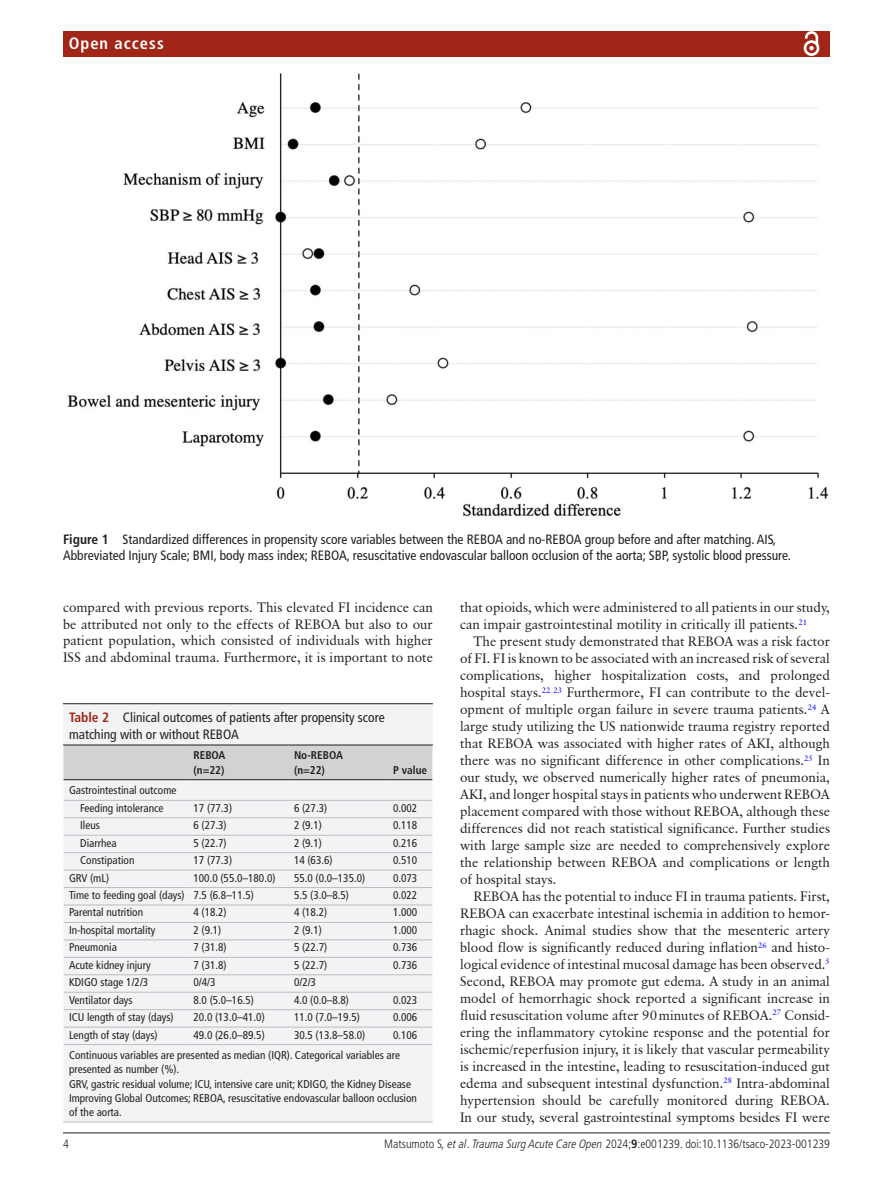
<style>
.page{position:relative;width:893px;height:1191px;background:#fff}
.page>*{position:absolute;margin:0;border:0;box-sizing:border-box;transform-origin:0 0}
.t1{font:700 condensed 16.5px "Frutiger LT Std";letter-spacing:.065em;color:#fff}
.t2{font:13.5px/17px "Classical Garamond BT";color:#231f20;text-align:justify}
.t3{font:condensed 13.5px/16.5px "Frutiger LT Pro";color:#231f20}
.t4{font:300 condensed 12px "Frutiger LT Pro";color:#231f20}
.t5{font:condensed 11.25px/14.2px "Frutiger LT Pro";color:#231f20}
.t6{font:700 condensed 11.25px/14.2px "Frutiger LT Pro";color:#231f20}
.s1{font-weight:700}
.s2{font-weight:700;color:#a12618}
.s3{font-style:italic}
</style>
<div class="page">
<hr style="left:63px;top:1132px;width:767px;height:1px;background:#231f20">
<div style="left:63px;top:31px;width:767px;height:25px;background:#a12618"></div>
<svg style="left:802px;top:31px;width:19px;height:26px"></svg>
<img style="left:67px;top:73px;width:762px;height:444px">
<div style="left:63px;top:703px;width:370px;height:419px;background:#f2f3f4"></div>
<hr style="left:63px;top:703px;width:370px;height:1px;background:#231f20">
<hr style="left:63px;top:744px;width:124px;height:1px;background:#231f20">
<hr style="left:188px;top:744px;width:100px;height:1px;background:#231f20">
<hr style="left:288px;top:744px;width:99px;height:1px;background:#231f20">
<hr style="left:387px;top:744px;width:46px;height:1px;background:#231f20">
<hr style="left:188px;top:1044px;width:100px;height:1px;background:#bcbdc0">
<hr style="left:288px;top:1044px;width:99px;height:1px;background:#bcbdc0">
<hr style="left:387px;top:1044px;width:46px;height:1px;background:#bcbdc0">
<hr style="left:63px;top:1044px;width:125px;height:1px;background:#bcbdc0">
<hr style="left:63px;top:1121px;width:124px;height:1px;background:#bcbdc0">
<hr style="left:188px;top:1121px;width:100px;height:1px;background:#bcbdc0">
<hr style="left:288px;top:1121px;width:99px;height:1px;background:#bcbdc0">
<hr style="left:387px;top:1121px;width:46px;height:1px;background:#bcbdc0">
<hr style="left:63px;top:1044px;width:1px;height:77px;background:#fff">
<svg style="left:63px;top:745px;width:370px;height:283px"></svg>
<p class="t1" style="left:69px;top:34px;width:97px">Open access</p>
<p class="t3" style="left:63px;top:531px;width:729px"><span class="s1">Figure 1</span> Standardized differences in propensity score variables between the REBOA and no-REBOA group before and after matching. AIS,<br>Abbreviated Injury Scale; BMI, body mass index; REBOA, resuscitative endovascular balloon occlusion of the aorta; SBP, systolic blood pressure.</p>
<p class="t2" style="left:63px;top:599px;width:371px;line-height:16.5px">compared with previous reports. This elevated FI incidence can be attributed not only to the effects of REBOA but also to our patient population, which consisted of individuals with higher ISS and abdominal trauma. Furthermore, it is important to note</p>
<p class="t2" style="left:460px;top:599px;width:371px">that opioids, which were administered to all patients in our study, can impair gastrointestinal motility in critically ill patients.<sup>21</sup></p>
<p class="t2" style="left:460px;top:633px;width:371px;text-indent:14px">The present study demonstrated that REBOA was a risk factor of FI. FI is known to be associated with an increased risk of several complications, higher hospitalization costs, and prolonged hospital stays.<sup>22</sup> <sup>23</sup> Furthermore, FI can contribute to the devel&shy;opment of multiple organ failure in severe trauma patients.<sup>24</sup> A large study utilizing the US nationwide trauma registry reported that REBOA was associated with higher rates of AKI, although there was no significant difference in other complications.<sup>25</sup> In our study, we observed numerically higher rates of pneumonia, AKI, and longer hospital stays in patients who underwent REBOA placement compared with those without REBOA, although these differences did not reach statistical significance. Further studies with large sample size are needed to comprehensively explore the relationship between REBOA and complications or length of hospital stays.</p>
<p class="t2" style="left:460px;top:887px;width:371px;text-indent:14px">REBOA has the potential to induce FI in trauma patients. First, REBOA can exacerbate intestinal ischemia in addition to hemor&shy;rhagic shock. Animal studies show that the mesenteric artery blood flow is significantly reduced during inflation<sup>26</sup> and histo&shy;logical evidence of intestinal mucosal damage has been observed.<sup>5<br></sup>Second, REBOA may promote gut edema. A study in an animal model of hemorrhagic shock reported a significant increase in fluid resuscitation volume after 90minutes of REBOA.<sup>27</sup> Consid&shy;ering the inflammatory cytokine response and the potential for ischemic/reperfusion injury, it is likely that vascular permeability is increased in the intestine, leading to resuscitation-induced gut edema and subsequent intestinal dysfunction.<sup>28</sup> Intra-abdominal hypertension should be carefully monitored during REBOA.<br>In our study, several gastrointestinal symptoms besides FI were</p>
<p class="t3" style="left:69px;top:709px;width:317px"><span class="s2">Table 2</span> Clinical outcomes of patients after propensity score matching with or without REBOA</p>
<p class="t6" style="left:194px;top:748px;width:34px">REBOA (n=22)</p>
<p class="t6" style="left:294px;top:748px;width:50px">No-REBOA (n=22)</p>
<p class="t6" style="left:393px;top:762px;width:36px">P value</p>
<p class="t5" style="left:69px;top:782px;width:109px;line-height:17.4px;text-align:center">Gastrointestinal outcome<br>Feeding intolerance</p>
<p class="t5" style="left:194px;top:801px;width:40px">17 (77.3)</p>
<p class="t5" style="left:294px;top:801px;width:35px">6 (27.3)</p>
<p class="t5" style="left:393px;top:801px;width:26px">0.002</p>
<p class="t5" style="left:80px;top:818px;width:21px">Ileus</p>
<p class="t5" style="left:194px;top:818px;width:35px">6 (27.3)</p>
<p class="t5" style="left:294px;top:818px;width:29px">2 (9.1)</p>
<p class="t5" style="left:393px;top:818px;width:26px">0.118</p>
<p class="t5" style="left:80px;top:835px;width:38px">Diarrhea</p>
<p class="t5" style="left:194px;top:835px;width:35px">5 (22.7)</p>
<p class="t5" style="left:294px;top:835px;width:29px">2 (9.1)</p>
<p class="t5" style="left:393px;top:835px;width:26px">0.216</p>
<p class="t5" style="left:80px;top:853px;width:56px">Constipation</p>
<p class="t5" style="left:194px;top:853px;width:40px">17 (77.3)</p>
<p class="t5" style="left:294px;top:853px;width:40px">14 (63.6)</p>
<p class="t5" style="left:393px;top:853px;width:26px">0.510</p>
<p class="t5" style="left:69px;top:870px;width:42px">GRV (mL)</p>
<p class="t5" style="left:194px;top:870px;width:84px">100.0 (55.0–180.0)</p>
<p class="t5" style="left:294px;top:870px;width:73px">55.0 (0.0–135.0)</p>
<p class="t5" style="left:393px;top:870px;width:26px">0.073</p>
<p class="t5" style="left:69px;top:888px;width:186px">Time to feeding goal (days) 7.5 (6.8–11.5)</p>
<p class="t5" style="left:294px;top:888px;width:57px">5.5 (3.0–8.5)</p>
<p class="t5" style="left:393px;top:888px;width:26px">0.022</p>
<p class="t5" style="left:69px;top:905px;width:76px">Parental nutrition</p>
<p class="t5" style="left:194px;top:905px;width:35px">4 (18.2)</p>
<p class="t5" style="left:294px;top:905px;width:35px">4 (18.2)</p>
<p class="t5" style="left:393px;top:905px;width:26px">1.000</p>
<p class="t5" style="left:69px;top:923px;width:88px">In-hospital mortality</p>
<p class="t5" style="left:194px;top:923px;width:29px">2 (9.1)</p>
<p class="t5" style="left:294px;top:923px;width:29px">2 (9.1)</p>
<p class="t5" style="left:393px;top:923px;width:26px">1.000</p>
<p class="t5" style="left:69px;top:940px;width:49px">Pneumonia</p>
<p class="t5" style="left:194px;top:940px;width:35px">7 (31.8)</p>
<p class="t5" style="left:294px;top:940px;width:35px">5 (22.7)</p>
<p class="t5" style="left:393px;top:940px;width:26px">0.736</p>
<p class="t5" style="left:69px;top:957px;width:83px">Acute kidney injury</p>
<p class="t5" style="left:194px;top:957px;width:35px">7 (31.8)</p>
<p class="t5" style="left:294px;top:957px;width:35px">5 (22.7)</p>
<p class="t5" style="left:393px;top:957px;width:26px">0.736</p>
<p class="t5" style="left:69px;top:975px;width:81px">KDIGO stage 1/2/3</p>
<p class="t5" style="left:194px;top:975px;width:24px">0/4/3</p>
<p class="t5" style="left:294px;top:975px;width:24px">0/2/3</p>
<p class="t5" style="left:69px;top:992px;width:65px">Ventilator days</p>
<p class="t5" style="left:194px;top:992px;width:62px">8.0 (5.0–16.5)</p>
<p class="t5" style="left:294px;top:992px;width:57px">4.0 (0.0–8.8)</p>
<p class="t5" style="left:393px;top:992px;width:26px">0.023</p>
<p class="t5" style="left:69px;top:1010px;width:106px">ICU length of stay (days)</p>
<p class="t5" style="left:194px;top:1010px;width:73px">20.0 (13.0–41.0)</p>
<p class="t5" style="left:294px;top:1010px;width:67px">11.0 (7.0–19.5)</p>
<p class="t5" style="left:393px;top:1010px;width:26px">0.006</p>
<p class="t5" style="left:69px;top:1027px;width:90px">Length of stay (days)</p>
<p class="t5" style="left:194px;top:1027px;width:73px">49.0 (26.0–89.5)</p>
<p class="t5" style="left:294px;top:1027px;width:73px">30.5 (13.8–58.0)</p>
<p class="t5" style="left:69px;top:1024px;width:350px;line-height:20.4px;text-indent:324px">0.106<br>Continuous variables are presented as median (IQR). Categorical variables are</p>
<p class="t5" style="left:69px;top:1062px;width:349px">presented as number (%).<br>GRV, gastric residual volume; ICU, intensive care unit; KDIGO, the Kidney Disease Improving Global Outcomes; REBOA, resuscitative endovascular balloon occlusion of the aorta.</p>
<p class="t4" style="left:63px;top:1136px;width:7px">4</p>
<p class="t4" style="left:384px;top:1136px;width:447px">Matsumoto S<span class="s3">, et al</span>. <span class="s3">Trauma Surg Acute Care Open</span> 2024;<span class="s1">9</span>:e001239. doi:10.1136/tsaco-2023-001239</p>
</div>
